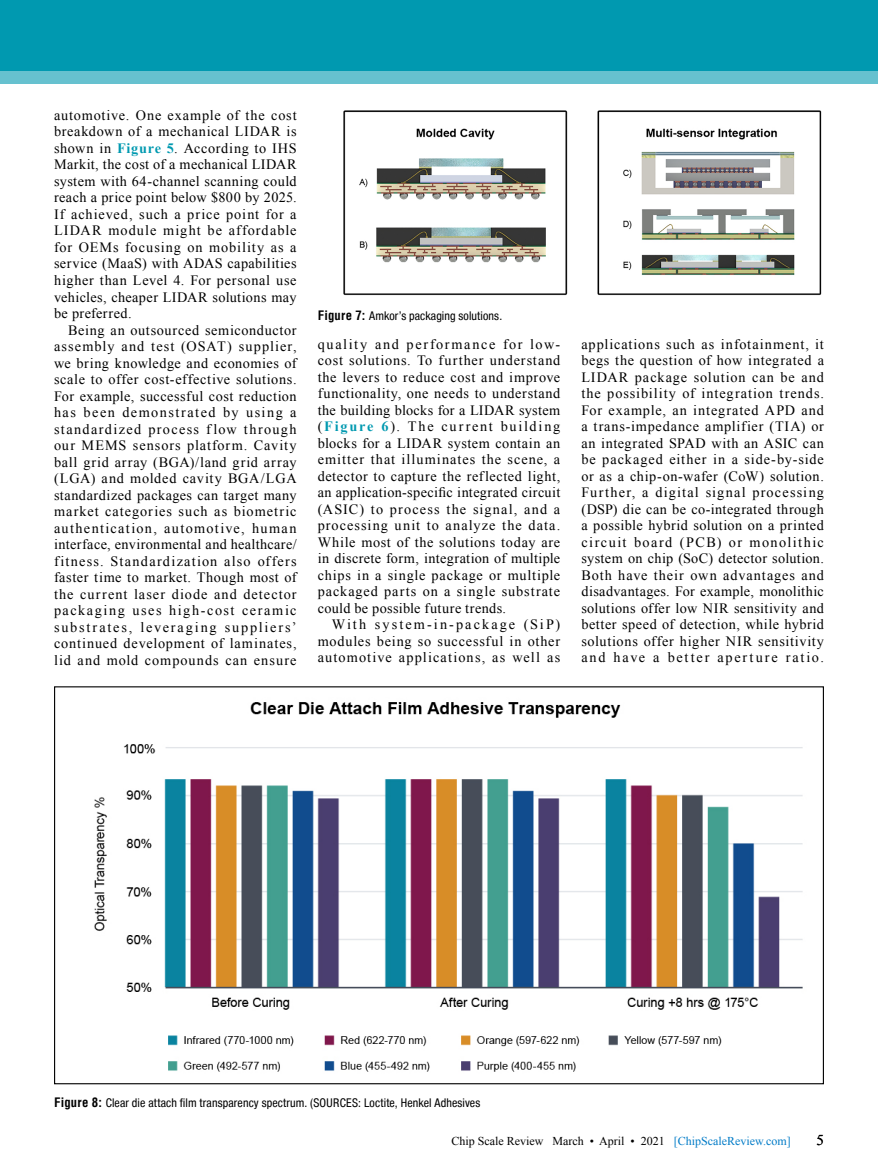
<style>
.page{position:relative;width:878px;height:1175px;background:#fff}
.page>*{position:absolute;margin:0;border:0;box-sizing:border-box;transform-origin:0 0}
.t1{font:15px "Times New Roman";color:#000}
.t2{font:14.25px/16.5px "Times New Roman";letter-spacing:.06em;color:#000;text-align:justify}
.t3{font:condensed 12px "Helvetica Neue LT Std";letter-spacing:.01em;color:#000}
.t4{font:12px "Times New Roman";color:#000}
.s1{font-weight:700;color:#0099b0}
.s2{font-family:"Helvetica LT Std";font-weight:700;font-size:12.75px}
.s3{color:#007bc7}
</style>
<div class="page">
<div style="left:0;top:0;width:878px;height:70px;background:#0099b0"></div>
<div style="left:0;top:70px;width:878px;height:13px;background:#66c1cf"></div>
<img style="left:343px;top:110px;width:479px;height:186px">
<img style="left:94px;top:702px;width:709px;height:370px">
<p class="t2" style="left:54px;top:107px;width:244px">automotive. One example of the cost breakdown of a mechanical LIDAR is shown in <span class="s1">Figure 5</span>. According to IHS Markit, the cost of a mechanical LIDAR system with 64-channel scanning could reach a price point below $800 by 2025.<br>If achieved, such a price point for a LIDAR module might be affordable for OEMs focusing on mobility as a service (MaaS) with ADAS capabilities higher than Level 4. For personal use vehicles, cheaper LIDAR solutions may be preferred.</p>
<p class="t2" style="left:54px;top:321px;width:244px;text-indent:14px">Being an outsourced semiconductor assembly and test (OSAT) supplier, we bring knowledge and economies of scale to offer cost-effective solutions.<br>For example, successful cost reduction has been demonstrated by using a standardized process flow through our MEMS sensors platform. Cavity ball grid array (BGA)/land grid array (LGA) and molded cavity BGA/LGA standardized packages can target many market categories such as biometric authentication, automotive, human interface, environmental and healthcare/ fitness. Standardization also offers faster time to market. Though most of the current laser diode and detector packaging uses high-cost ceramic substrates, leveraging suppliers’ continued development of laminates, lid and mold compounds can ensure</p>
<p class="t3" style="left:318px;top:309px;width:186px"><span class="s2">Figure 7:</span> Amkor’s packaging solutions.</p>
<p class="t2" style="left:318px;top:335px;width:244px">quality and performance for low&shy;cost solutions. To further understand the levers to reduce cost and improve functionality, one needs to understand the building blocks for a LIDAR system (<span class="s1">Figure 6</span>). The current building blocks for a LIDAR system contain an emitter that illuminates the scene, a detector to capture the reflected light, an application-specific integrated circuit (ASIC) to process the signal, and a processing unit to analyze the data.<br>While most of the solutions today are in discrete form, integration of multiple chips in a single package or multiple packaged parts on a single substrate could be possible future trends.</p>
<p class="t2" style="left:318px;top:616px;width:244px;text-indent:14px">With system-in-package (SiP) modules being so successful in other automotive applications, as well as</p>
<p class="t2" style="left:581px;top:335px;width:244px">applications such as infotainment, it begs the question of how integrated a LIDAR package solution can be and the possibility of integration trends.<br>For example, an integrated APD and a trans-impedance amplifier (TIA) or an integrated SPAD with an ASIC can be packaged either in a side-by-side or as a chip-on-wafer (CoW) solution.<br>Further, a digital signal processing (DSP) die can be co-integrated through a possible hybrid solution on a printed circuit board (PCB) or monolithic system on chip (SoC) detector solution.<br>Both have their own advantages and disadvantages. For example, monolithic solutions offer low NIR sensitivity and better speed of detection, while hybrid solutions offer higher NIR sensitivity and have a better aperture ratio.</p>
<p class="t3" style="left:54px;top:1095px;width:428px"><span class="s2">Figure 8:</span> Clear die attach film transparency spectrum. (SOURCES: Loctite, Henkel Adhesives</p>
<p class="t4" style="left:451px;top:1132px;width:341px">Chip Scale Review March • April • 2021 <span class="s3">[ChipScaleReview.com]</span></p>
<p class="t1" style="left:816px;top:1129px;width:9px">5</p>
</div>
